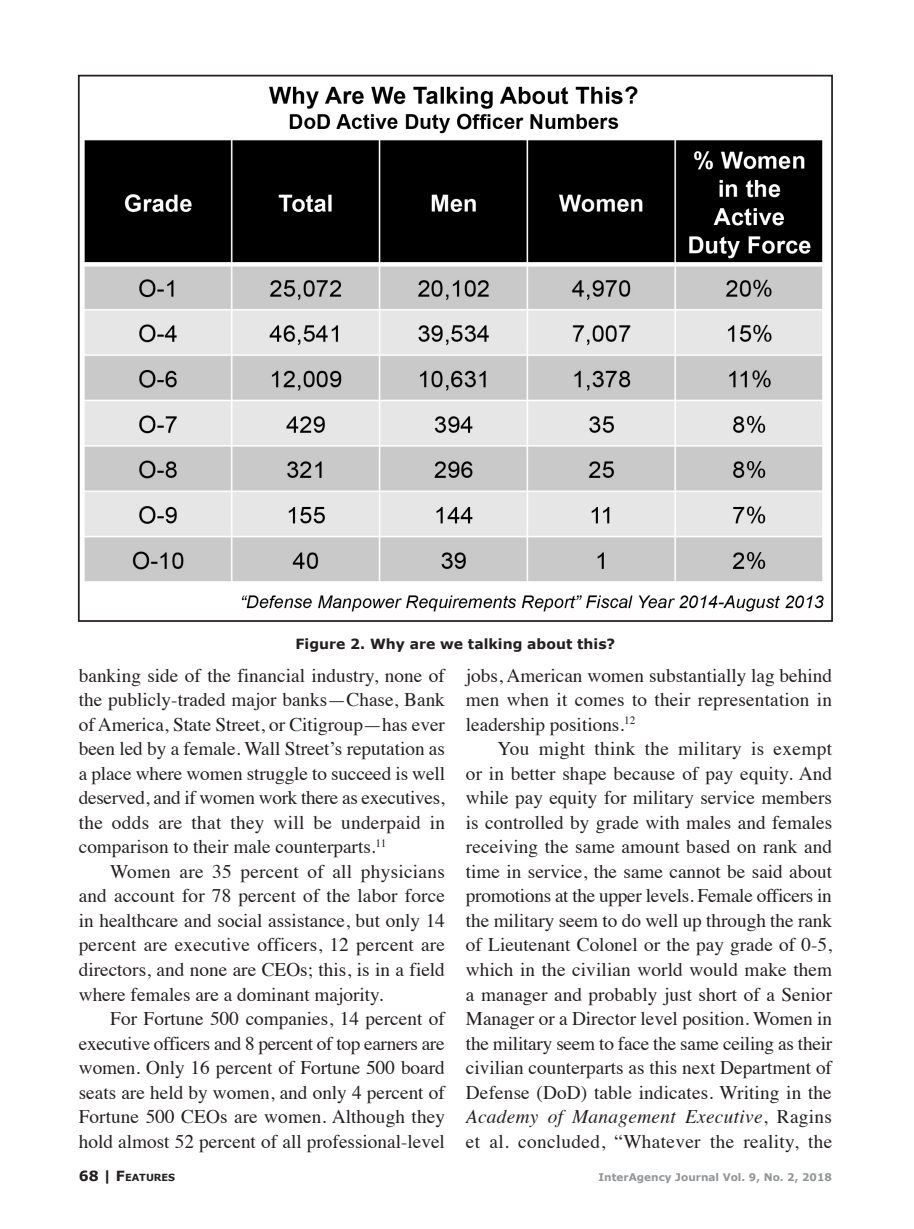
<style>
.page{position:relative;width:914px;height:1229px;background:#fff}
.page>*{position:absolute;margin:0;border:0;box-sizing:border-box;transform-origin:0 0}
.t1{font:19.25px/24.5px "Times";color:#231f20;text-align:justify}
.Figure_title{font:700 14px "Verdana";color:#231f20}
.t2{font:700 10.5px "Verdana";color:#939598}
.t3{font:700 9.8px "Verdana";color:#231f20}
.s1{font-style:italic}
.s2{font-size:14px}
</style>
<div class="page">
<img style="left:84px;top:86px;width:740px;height:526px">
<p class="Figure_title" style="left:295px;top:634px;width:321px">Figure 2. Why are we talking about this?</p>
<p class="t1" style="left:79px;top:661px;width:368px">banking side of the financial industry, none of the publicly-traded major banks—Chase, Bank of America, State Street, or Citigroup—has ever been led by a female. Wall Street’s reputation as a place where women struggle to succeed is well deserved, and if women work there as executives, the odds are that they will be underpaid in comparison to their male counterparts.<sup>11</sup></p>
<p class="t1" style="left:79px;top:857px;width:368px;text-indent:32px">Women are 35 percent of all physicians and account for 78 percent of the labor force in healthcare and social assistance, but only 14 percent are executive officers, 12 percent are directors, and none are CEOs; this, is in a field where females are a dominant majority.</p>
<p class="t1" style="left:79px;top:1004px;width:367px;text-indent:32px">For Fortune 500 companies, 14 percent of executive officers and 8 percent of top earners are women. Only 16 percent of Fortune 500 board seats are held by women, and only 4 percent of Fortune 500 CEOs are women. Although they hold almost 52 percent of all professional-level</p>
<p class="t1" style="left:466px;top:661px;width:367px">jobs, American women substantially lag behind men when it comes to their representation in leadership positions.<sup>12</sup></p>
<p class="t1" style="left:466px;top:735px;width:368px;text-indent:32px">You might think the military is exempt or in better shape because of pay equity. And while pay equity for military service members is controlled by grade with males and females receiving the same amount based on rank and time in service, the same cannot be said about promotions at the upper levels. Female officers in the military seem to do well up through the rank of Lieutenant Colonel or the pay grade of 0-5, which in the civilian world would make them a manager and probably just short of a Senior Manager or a Director level position. Women in the military seem to face the same ceiling as their civilian counterparts as this next Department of Defense (DoD) table indicates. Writing in the <span class="s1">Academy of Management Executive</span>, Ragins et al. concluded, “Whatever the reality, the</p>
<p class="t3" style="left:79px;top:1171px;width:98px"><span class="s2">68 |</span> <span class="s2">F</span>EATURES</p>
<p class="t2" style="left:598px;top:1170px;width:235px">InterAgency Journal Vol. 9, No. 2, 2018</p>
</div>
